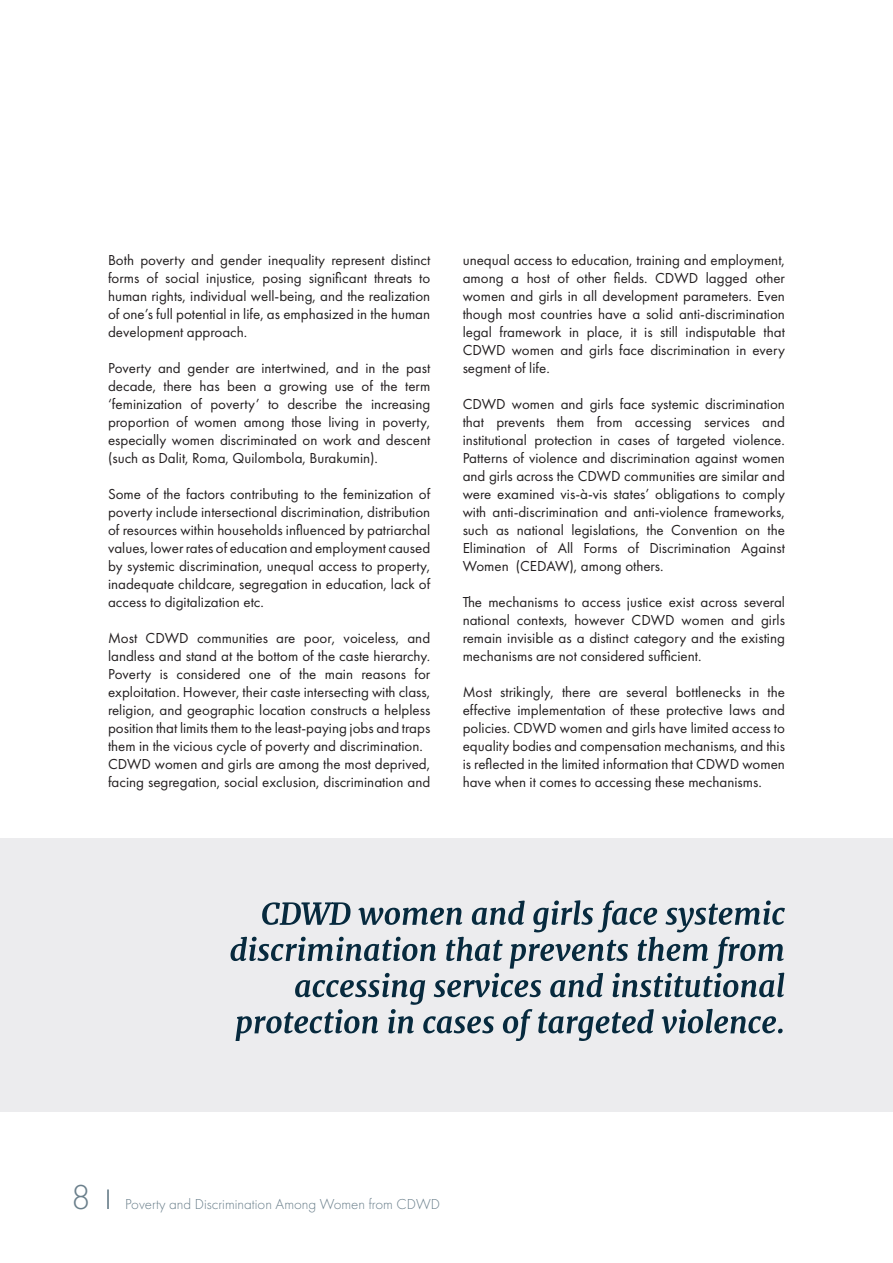
<style>
.page{position:relative;width:893px;height:1263px;background:#fff}
.page>*{position:absolute;margin:0;border:0;box-sizing:border-box;transform-origin:0 0}
.t1{font:300 36px "Futura PT";color:#6a7f8b}
.t2{font:15px/18px "Futura PT";color:#231f20;text-align:justify}
.t3{font:300 15px "Futura PT";color:#6a7f8b}
</style>
<div class="page">
<svg style="left:108px;top:1189px;width:1px;height:20px"></svg>
<div style="left:0;top:838px;width:893px;height:274px;background:#ececee"></div>
<svg style="left:231px;top:900px;width:554px;height:141px"></svg>
<p class="t2" style="left:108px;top:251px;width:324px">Both poverty and gender inequality represent distinct forms of social injustice, posing significant threats to human rights, individual well-being, and the realization of one’s full potential in life, as emphasized in the human development approach.</p>
<p class="t2" style="left:108px;top:359px;width:324px">Poverty and gender are intertwined, and in the past decade, there has been a growing use of the term ‘feminization of poverty’ to describe the increasing proportion of women among those living in poverty, especially women discriminated on work and descent (such as Dalit, Roma, Quilombola, Burakumin).</p>
<p class="t2" style="left:108px;top:485px;width:324px">Some of the factors contributing to the feminization of poverty include intersectional discrimination, distribution of resources within households influenced by patriarchal values, lower rates of education and employment caused by systemic discrimination, unequal access to property, inadequate childcare, segregation in education, lack of access to digitalization etc.</p>
<p class="t2" style="left:108px;top:629px;width:324px">Most CDWD communities are poor, voiceless, and landless and stand at the bottom of the caste hierarchy.<br>Poverty is considered one of the main reasons for exploitation. However, their caste intersecting with class, religion, and geographic location constructs a helpless position that limits them to the least-paying jobs and traps them in the vicious cycle of poverty and discrimination.</p>
<p class="t2" style="left:108px;top:755px;width:324px">CDWD women and girls are among the most deprived, facing segregation, social exclusion, discrimination and</p>
<p class="t2" style="left:463px;top:251px;width:324px">unequal access to education, training and employment, among a host of other fields. CDWD lagged other women and girls in all development parameters. Even though most countries have a solid anti-discrimination legal framework in place, it is still indisputable that CDWD women and girls face discrimination in every segment of life.</p>
<p class="t2" style="left:463px;top:395px;width:324px">CDWD women and girls face systemic discrimination that prevents them from accessing services and institutional protection in cases of targeted violence.<br>Patterns of violence and discrimination against women and girls across the CDWD communities are similar and were examined vis-à-vis states’ obligations to comply with anti-discrimination and anti-violence frameworks, such as national legislations, the Convention on the Elimination of All Forms of Discrimination Against Women (CEDAW), among others.</p>
<p class="t2" style="left:463px;top:593px;width:324px">The mechanisms to access justice exist across several national contexts, however CDWD women and girls remain invisible as a distinct category and the existing mechanisms are not considered sufficient.</p>
<p class="t2" style="left:463px;top:683px;width:324px">Most strikingly, there are several bottlenecks in the effective implementation of these protective laws and policies. CDWD women and girls have limited access to equality bodies and compensation mechanisms, and this is reflected in the limited information that CDWD women have when it comes to accessing these mechanisms.</p>
<h1 class="t1" style="left:71px;top:1177px;width:21px">8</h1>
<p class="t3" style="left:125px;top:1195px;width:316px">Poverty and Discrimination Among Women from CDWD</p>
</div>
